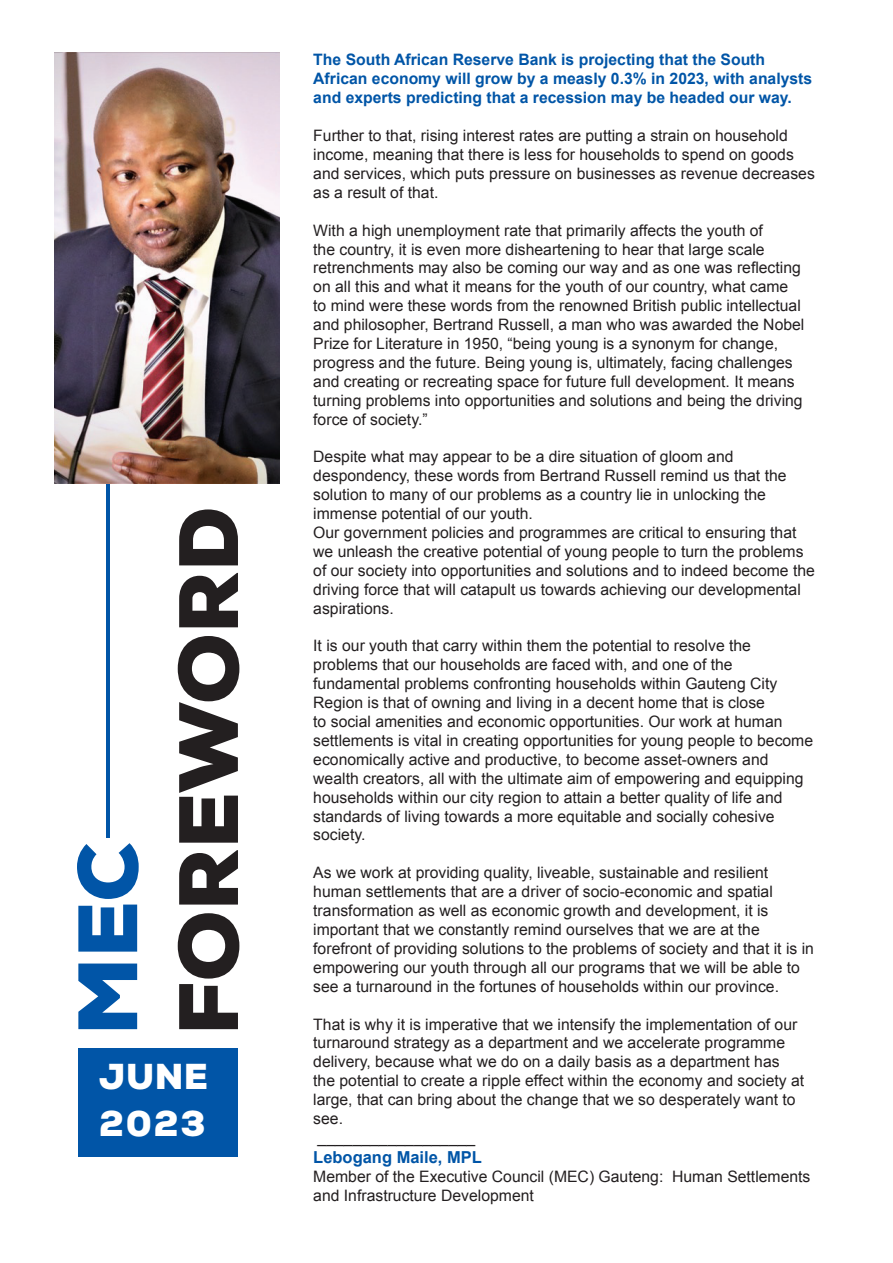
<style>
.page{position:relative;width:893px;height:1263px;background:#fff}
.page>*{position:absolute;margin:0;border:0;box-sizing:border-box;transform-origin:0 0}
.t1{font:900 84px "Nexa";color:#231f20}
.t2{font:900 84px "Nexa";color:#0155a7}
.t3{font:900 36px/46.5px "Nexa";letter-spacing:.03em;color:#fff}
.t4{font:700 16.5px "Arial";color:#0155a7}
.t5{font:15.75px/18.9px "Arial";color:#231f20}
.t6{font:700 15.75px/18.9px "Arial";color:#0155a7}
</style>
<div class="page">
<div style="left:78px;top:1049px;width:160px;height:108px;background:#0155a7"></div>
<hr style="left:107px;top:461px;width:3px;height:377px;background:#0155a7">
<img style="left:54px;top:53px;width:225px;height:430px">
<h1 class="t2" style="left:54px;top:1035px;width:194px;rotate:-90deg">MEC</h1>
<h1 class="t1" style="left:155px;top:1035px;width:530px;rotate:-90deg">FOREWORD</h1>
<h2 class="t3" style="left:99px;top:1054px;width:111px">JUNE<br>2023</h2>
<p class="t6" style="left:313px;top:51px;width:500px">The South African Reserve Bank is projecting that the South<br>African economy will grow by a measly 0.3% in 2023, with analysts and experts predicting that a recession may be headed our way.</p>
<p class="t5" style="left:313px;top:126px;width:503px">Further to that, rising interest rates are putting a strain on household income, meaning that there is less for households to spend on goods and services, which puts pressure on businesses as revenue decreases as a result of that.</p>
<p class="t5" style="left:313px;top:221px;width:493px">With a high unemployment rate that primarily affects the youth of<br>the country, it is even more disheartening to hear that large scale retrenchments may also be coming our way and as one was reflecting on all this and what it means for the youth of our country, what came to mind were these words from the renowned British public intellectual and philosopher, Bertrand Russell, a man who was awarded the Nobel Prize for Literature in 1950, “being young is a synonym for change, progress and the future. Being young is, ultimately, facing challenges and creating or recreating space for future full development. It means turning problems into opportunities and solutions and being the driving force of society.”</p>
<p class="t5" style="left:313px;top:448px;width:503px">Despite what may appear to be a dire situation of gloom and despondency, these words from Bertrand Russell remind us that the solution to many of our problems as a country lie in unlocking the immense potential of our youth.<br>Our government policies and programmes are critical to ensuring that we unleash the creative potential of young people to turn the problems of our society into opportunities and solutions and to indeed become the driving force that will catapult us towards achieving our developmental aspirations.</p>
<p class="t5" style="left:313px;top:637px;width:501px">It is our youth that carry within them the potential to resolve the problems that our households are faced with, and one of the fundamental problems confronting households within Gauteng City Region is that of owning and living in a decent home that is close<br>to social amenities and economic opportunities. Our work at human settlements is vital in creating opportunities for young people to become economically active and productive, to become asset-owners and wealth creators, all with the ultimate aim of empowering and equipping households within our city region to attain a better quality of life and standards of living towards a more equitable and socially cohesive society.</p>
<p class="t5" style="left:313px;top:863px;width:502px">As we work at providing quality, liveable, sustainable and resilient human settlements that are a driver of socio-economic and spatial transformation as well as economic growth and development, it is important that we constantly remind ourselves that we are at the forefront of providing solutions to the problems of society and that it is in empowering our youth through all our programs that we will be able to see a turnaround in the fortunes of households within our province.</p>
<p class="t5" style="left:313px;top:1015px;width:492px">That is why it is imperative that we intensify the implementation of our turnaround strategy as a department and we accelerate programme delivery, because what we do on a daily basis as a department has the potential to create a ripple effect within the economy and society at large, that can bring about the change that we so desperately want to see.<br>__________________</p>
<p class="t4" style="left:313px;top:1146px;width:170px">Lebogang Maile, MPL</p>
<p class="t5" style="left:313px;top:1167px;width:499px">Member of the Executive Council (MEC) Gauteng: Human Settlements and Infrastructure Development</p>
</div>
